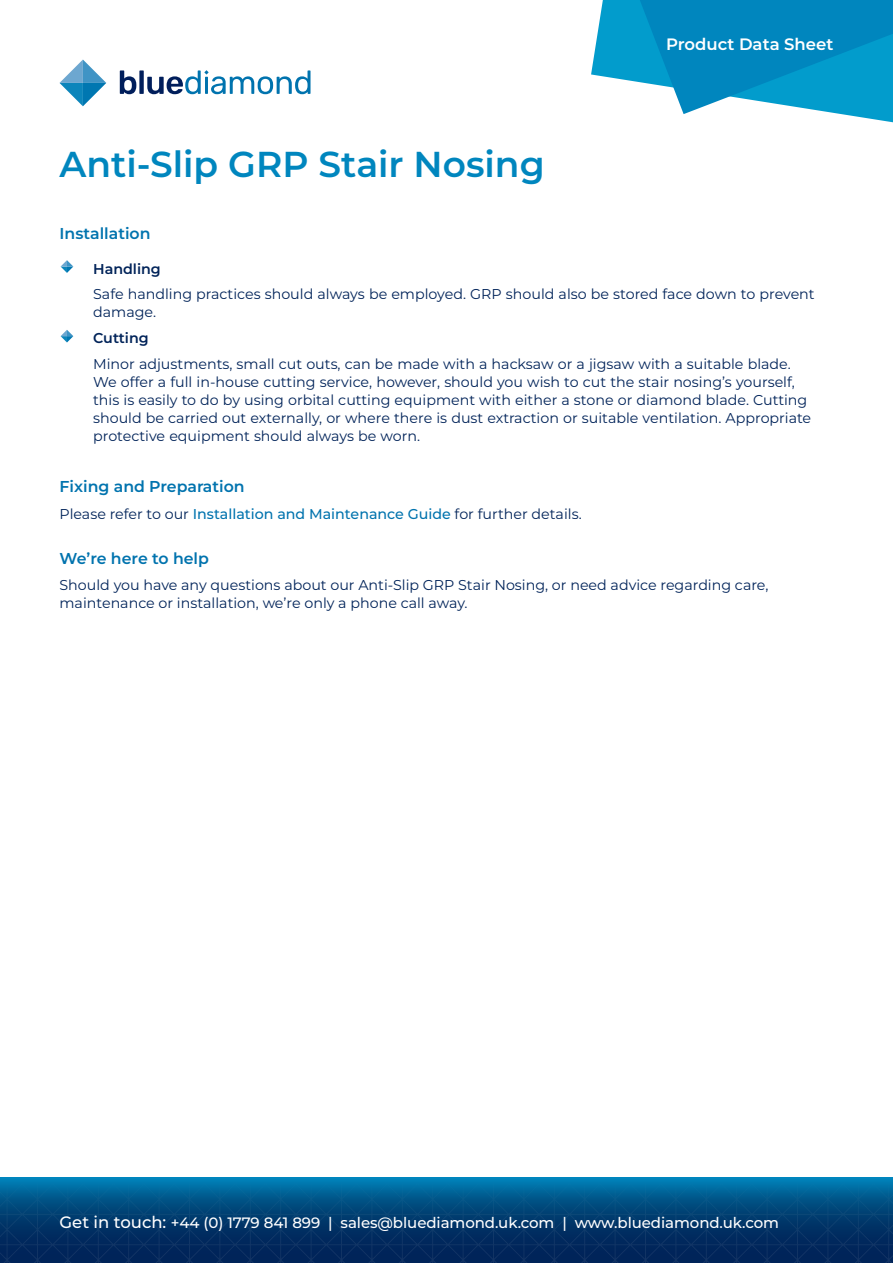
<style>
.page{position:relative;width:893px;height:1263px;background:#fff}
.page>*{position:absolute;margin:0;border:0;box-sizing:border-box;transform-origin:0 0}
.t1{font:600 36px "Montserrat";color:#0086be}
.t2{font:600 16.5px "Montserrat";color:#fff}
.t3{font:600 15.75px "Montserrat";color:#0073ae}
.t4{font:500 15px "Montserrat";letter-spacing:-.005em;color:#fff}
.t5{font:14.25px/18px "Montserrat";color:#002359}
.t6{font:600 14.25px "Montserrat";color:#002359}
.s1{font-weight:500;color:#0073ae}
.s2{font-size:16.5px}
</style>
<div class="page">
<svg style="left:60px;top:60px;width:46px;height:46px"></svg>
<svg style="left:120px;top:70px;width:190px;height:24px"></svg>
<svg style="left:0;top:1178px;width:888px;height:85px;background:#014276"></svg>
<svg style="left:591px;top:0;width:302px;height:123px"></svg>
<svg style="left:61px;top:260px;width:12px;height:13px"></svg>
<svg style="left:61px;top:330px;width:12px;height:12px"></svg>
<h1 class="t1" style="left:60px;top:139px;width:487px">Anti-Slip GRP Stair Nosing</h1>
<p class="t2" style="left:666px;top:33px;width:169px">Product Data Sheet</p>
<p class="t3" style="left:60px;top:223px;width:93px">Installation</p>
<p class="t6" style="left:93px;top:258px;width:69px">Handling</p>
<p class="t5" style="left:93px;top:285px;width:723px">Safe handling practices should always be employed. GRP should also be stored face down to prevent damage.</p>
<p class="t6" style="left:93px;top:328px;width:57px">Cutting</p>
<p class="t5" style="left:93px;top:354px;width:720px">Minor adjustments, small cut outs, can be made with a hacksaw or a jigsaw with a suitable blade.<br>We offer a full in-house cutting service, however, should you wish to cut the stair nosing’s yourself, this is easily to do by using orbital cutting equipment with either a stone or diamond blade. Cutting should be carried out externally, or where there is dust extraction or suitable ventilation. Appropriate protective equipment should always be worn.</p>
<p class="t3" style="left:60px;top:475px;width:187px">Fixing and Preparation</p>
<p class="t5" style="left:60px;top:504px;width:524px">Please refer to our <span class="s1">Installation and Maintenance Guide</span> for further details.</p>
<p class="t3" style="left:60px;top:547px;width:151px">We’re here to help</p>
<p class="t5" style="left:60px;top:575px;width:710px">Should you have any questions about our Anti-Slip GRP Stair Nosing, or need advice regarding care, maintenance or installation, we’re only a phone call away.</p>
<p class="t4" style="left:60px;top:1213px;width:721px"><span class="s2">Get in touch:</span> +44 (0) 1779 841 899 | sales@bluediamond.uk.com | www.bluediamond.uk.com</p>
</div>
